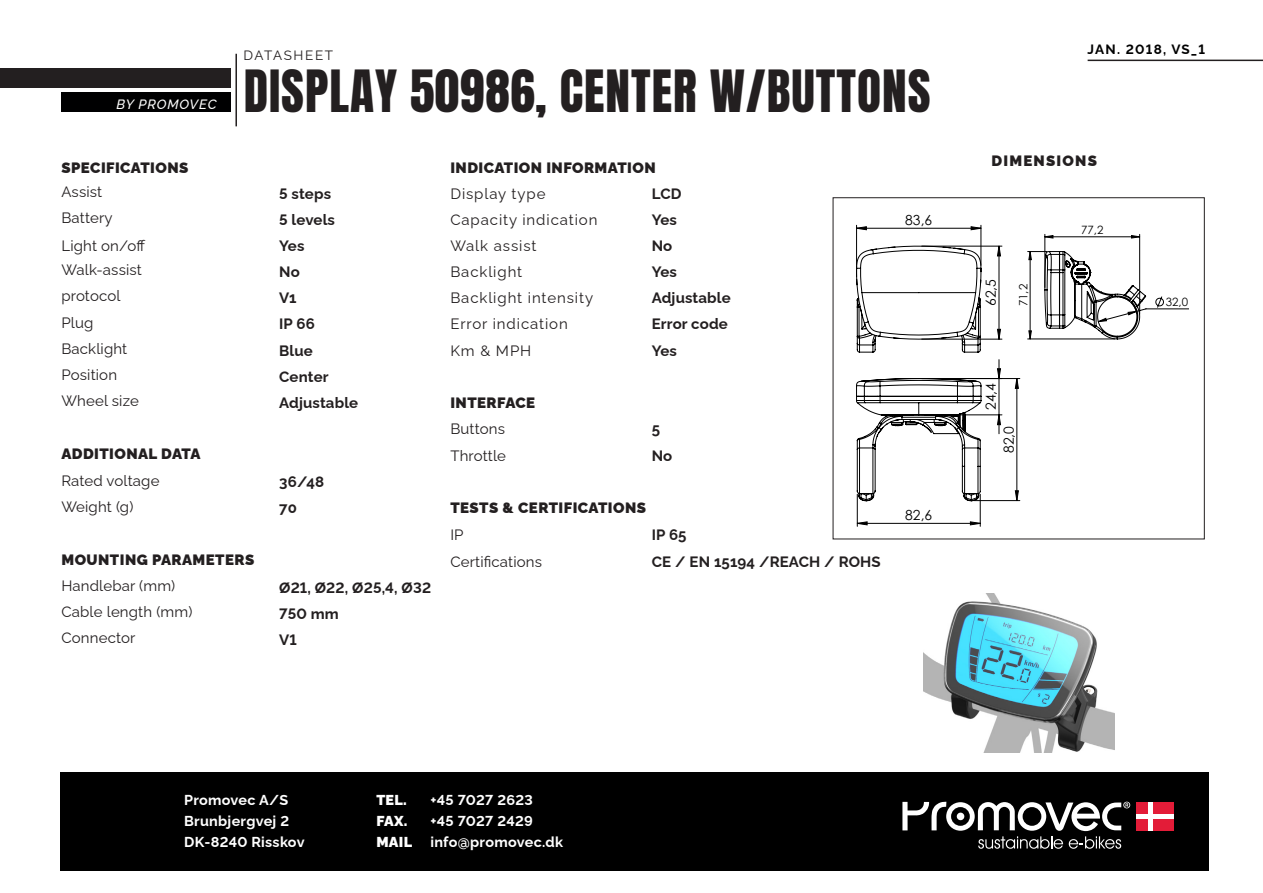
<style>
.page{position:relative;width:1263px;height:893px;background:#fff}
.page>*{position:absolute;margin:0;border:0;box-sizing:border-box;transform-origin:0 0}
.Brødtekst{font:49.5px "Anton";letter-spacing:.02em;color:#231f20}
.Brødtekst-2{font:15px "Raleway";letter-spacing:.01em;color:#231f20}
.Brødtekst-3{font:700 15px "Raleway";letter-spacing:.01em;color:#231f20}
.Under-overskift__brø{font:900 15px "Raleway";letter-spacing:.03em;color:#231f20}
.Brødtekst-4{font:15px "Raleway";letter-spacing:.06em;color:#231f20}
.Under-overskift__brø-2{font:900 15px "Raleway";letter-spacing:.08em;color:#231f20}
.t1{font:700 14.4px/20.5px "Raleway";letter-spacing:.02em;color:#fff}
.t2{font:900 14.4px "Raleway";letter-spacing:.02em;color:#fff}
.t3{font:13.95px "Century Gothic";color:#000}
.Forside_-_overskrift{font:700 13.5px "Raleway";letter-spacing:.09em;color:#000001}
.t4{font:italic 500 13.5px "Raleway";letter-spacing:.06em;color:#fff}
.Forside_-_overskrift-2{font:13.5px "Raleway";letter-spacing:.115em;color:#231f20}
.t5{font:11.4px "Century Gothic";color:#000}
.t6{font:7.35px "Century Gothic";color:#000}
.t7{font:6px "Century Gothic";color:#000}
</style>
<div class="page">
<div style="left:61px;top:772px;width:1148px;height:99px;background:#000"></div>
<svg style="left:902px;top:802px;width:228px;height:47px"></svg>
<div style="left:1136px;top:818px;width:12px;height:12px;background:#e31c38"></div>
<div style="left:1136px;top:802px;width:12px;height:12px;background:#e31c38"></div>
<div style="left:1152px;top:802px;width:21px;height:12px;background:#e31c38"></div>
<div style="left:1152px;top:818px;width:21px;height:12px;background:#e31c38"></div>
<hr style="left:1136px;top:814px;width:37px;height:4px;background:#fff">
<hr style="left:1148px;top:802px;width:4px;height:28px;background:#fff">
<img style="left:924px;top:594px;width:190px;height:158px">
<div style="left:833px;top:197px;width:372px;height:342px;border:1px solid #231f20"></div>
<hr style="left:817px;top:203px;width:218px;height:1px;background:#c0c0c0">
<hr style="left:817px;top:203px;width:1px;height:179px;background:#c0c0c0">
<hr style="left:817px;top:704px;width:218px;height:1px;background:#c0c0c0">
<hr style="left:817px;top:689px;width:218px;height:1px;background:#c0c0c0">
<hr style="left:1262px;top:203px;width:1px;height:179px;background:#c0c0c0">
<hr style="left:856px;top:225px;width:1px;height:40px;background:#000">
<hr style="left:981px;top:225px;width:1px;height:40px;background:#000">
<hr style="left:922px;top:454px;width:98px;height:1px;background:#000">
<hr style="left:974px;top:576px;width:46px;height:1px;background:#000">
<hr style="left:922px;top:246px;width:80px;height:1px;background:#000">
<hr style="left:922px;top:339px;width:80px;height:1px;background:#000">
<svg style="left:856px;top:226px;width:125px;height:4px"></svg>
<svg style="left:997px;top:246px;width:4px;height:94px"></svg>
<hr style="left:1082px;top:535px;width:106px;height:1px;background:#c0c0c0">
<hr style="left:1082px;top:577px;width:106px;height:1px;background:#c0c0c0">
<hr style="left:1082px;top:566px;width:106px;height:1px;background:#c0c0c0">
<hr style="left:1082px;top:556px;width:106px;height:1px;background:#c0c0c0">
<hr style="left:1082px;top:545px;width:106px;height:1px;background:#c0c0c0">
<hr style="left:1082px;top:587px;width:106px;height:1px;background:#c0c0c0">
<hr style="left:1009px;top:216px;width:179px;height:1px;background:#c0c0c0">
<hr style="left:1009px;top:216px;width:1px;height:148px;background:#c0c0c0">
<hr style="left:1009px;top:629px;width:179px;height:1px;background:#c0c0c0">
<hr style="left:1009px;top:616px;width:73px;height:1px;background:#c0c0c0">
<hr style="left:1262px;top:413px;width:1px;height:122px;background:#c0c0c0">
<hr style="left:817px;top:356px;width:218px;height:1px;background:#c0c0c0">
<hr style="left:817px;top:356px;width:1px;height:179px;background:#c0c0c0">
<hr style="left:817px;top:628px;width:218px;height:1px;background:#c0c0c0">
<hr style="left:817px;top:613px;width:218px;height:1px;background:#c0c0c0">
<svg style="left:855px;top:245px;width:127px;height:112px"></svg>
<hr style="left:1262px;top:356px;width:1px;height:57px;background:#c0c0c0">
<hr style="left:922px;top:378px;width:98px;height:1px;background:#000">
<hr style="left:974px;top:500px;width:46px;height:1px;background:#000">
<hr style="left:922px;top:415px;width:80px;height:1px;background:#000">
<hr style="left:857px;top:494px;width:1px;height:32px;background:#000">
<hr style="left:980px;top:494px;width:1px;height:32px;background:#000">
<svg style="left:1009px;top:234px;width:179px;height:268px"></svg>
<svg style="left:997px;top:360px;width:4px;height:74px"></svg>
<svg style="left:857px;top:521px;width:124px;height:4px"></svg>
<svg style="left:856px;top:378px;width:126px;height:123px"></svg>
<div style="left:0;top:69px;width:230px;height:19px;background:#231f20"></div>
<div style="left:61px;top:93px;width:169px;height:19px;background:#000001"></div>
<hr style="left:235px;top:54px;width:2px;height:72px;background:#231f20">
<hr style="left:1088px;top:60px;width:175px;height:1px;background:#231f20">
<p class="t4" style="left:117px;top:93px;width:101px">BY PROMOVEC</p>
<p class="Forside_-_overskrift-2" style="left:243px;top:45px;width:91px">DATASHEET</p>
<p class="Brødtekst" style="left:244px;top:66px;width:688px">DISPLAY 50986, CENTER W/BUTTONS</p>
<p class="t6" style="left:683px;top:102px;width:7px">A</p>
<p class="Under-overskift__brø" style="left:61px;top:155px;width:128px">SPECIFICATIONS</p>
<p class="Under-overskift__brø" style="left:450px;top:155px;width:207px">INDICATION INFORMATION</p>
<p class="Brødtekst-2" style="left:61px;top:180px;width:42px">Assist</p>
<p class="Brødtekst-3" style="left:279px;top:181px;width:53px">5 steps</p>
<p class="Brødtekst-4" style="left:450px;top:181px;width:97px">Display type</p>
<p class="Brødtekst-3" style="left:652px;top:181px;width:31px">LCD</p>
<p class="Brødtekst-2" style="left:61px;top:206px;width:53px">Battery</p>
<p class="Brødtekst-3" style="left:279px;top:208px;width:57px">5 levels</p>
<p class="Brødtekst-4" style="left:450px;top:208px;width:149px">Capacity indication</p>
<p class="Brødtekst-3" style="left:652px;top:208px;width:27px">Yes</p>
<p class="Brødtekst-2" style="left:61px;top:234px;width:86px">Light on/off</p>
<p class="Brødtekst-3" style="left:279px;top:234px;width:27px">Yes</p>
<p class="Brødtekst-4" style="left:450px;top:234px;width:88px">Walk assist</p>
<p class="Brødtekst-3" style="left:652px;top:234px;width:22px">No</p>
<p class="Brødtekst-2" style="left:61px;top:258px;width:82px">Walk-assist</p>
<p class="Brødtekst-3" style="left:279px;top:260px;width:22px">No</p>
<p class="Brødtekst-4" style="left:450px;top:260px;width:73px">Backlight</p>
<p class="Brødtekst-3" style="left:652px;top:260px;width:27px">Yes</p>
<p class="Brødtekst-2" style="left:61px;top:284px;width:61px">protocol</p>
<p class="Brødtekst-3" style="left:279px;top:286px;width:19px">V1</p>
<p class="Brødtekst-4" style="left:450px;top:286px;width:144px">Backlight intensity</p>
<p class="Brødtekst-3" style="left:652px;top:286px;width:81px">Adjustable</p>
<p class="Brødtekst-2" style="left:61px;top:310px;width:34px">Plug</p>
<p class="Brødtekst-3" style="left:279px;top:312px;width:37px">IP 66</p>
<p class="Brødtekst-4" style="left:450px;top:312px;width:119px">Error indication</p>
<p class="Brødtekst-3" style="left:652px;top:312px;width:78px">Error code</p>
<p class="Brødtekst-2" style="left:61px;top:337px;width:67px">Backlight</p>
<p class="Brødtekst-3" style="left:279px;top:339px;width:35px">Blue</p>
<p class="Brødtekst-2" style="left:450px;top:339px;width:82px">Km &amp; MPH</p>
<p class="Brødtekst-3" style="left:652px;top:339px;width:27px">Yes</p>
<p class="Brødtekst-2" style="left:61px;top:363px;width:57px">Position</p>
<p class="Brødtekst-3" style="left:279px;top:365px;width:51px">Center</p>
<p class="Brødtekst-2" style="left:61px;top:389px;width:79px">Wheel size</p>
<p class="Brødtekst-3" style="left:279px;top:391px;width:81px">Adjustable</p>
<p class="Under-overskift__brø" style="left:450px;top:391px;width:86px">INTERFACE</p>
<p class="Brødtekst-2" style="left:450px;top:417px;width:56px">Buttons</p>
<p class="Brødtekst-3" style="left:652px;top:417px;width:10px">5</p>
<p class="Under-overskift__brø" style="left:61px;top:442px;width:140px">ADDITIONAL DATA</p>
<p class="Brødtekst-2" style="left:450px;top:444px;width:57px">Throttle</p>
<p class="Brødtekst-3" style="left:652px;top:444px;width:22px">No</p>
<p class="Brødtekst-2" style="left:61px;top:468px;width:100px">Rated voltage</p>
<p class="Brødtekst-3" style="left:279px;top:470px;width:46px">36/48</p>
<p class="Brødtekst-2" style="left:61px;top:494px;width:73px">Weight (g)</p>
<p class="Brødtekst-3" style="left:279px;top:496px;width:19px">70</p>
<p class="Under-overskift__brø" style="left:450px;top:496px;width:197px">TESTS &amp; CERTIFICATIONS</p>
<p class="Brødtekst-2" style="left:450px;top:522px;width:15px">IP</p>
<p class="Brødtekst-3" style="left:652px;top:522px;width:36px">IP 65</p>
<p class="Under-overskift__brø" style="left:61px;top:548px;width:194px">MOUNTING PARAMETERS</p>
<p class="Brødtekst-2" style="left:450px;top:549px;width:93px">Certifications</p>
<p class="Brødtekst-3" style="left:652px;top:549px;width:230px">CE / EN 15194 /REACH / ROHS</p>
<p class="Brødtekst-2" style="left:61px;top:574px;width:115px">Handlebar (mm)</p>
<p class="Brødtekst-3" style="left:279px;top:575px;width:153px">Ø21, Ø22, Ø25,4, Ø32</p>
<p class="Brødtekst-2" style="left:61px;top:600px;width:132px">Cable length (mm)</p>
<p class="Brødtekst-3" style="left:279px;top:602px;width:61px">750 mm</p>
<p class="Brødtekst-2" style="left:61px;top:626px;width:76px">Connector</p>
<p class="Brødtekst-3" style="left:279px;top:628px;width:19px">V1</p>
<p class="t7" style="left:707px;top:318px;width:5px">B</p>
<p class="t6" style="left:683px;top:326px;width:6px">B</p>
<p class="t6" style="left:683px;top:548px;width:7px">D</p>
<p class="t7" style="left:707px;top:563px;width:6px">D</p>
<p class="t3" style="left:905px;top:210px;width:28px">83,6</p>
<p class="t3" style="left:905px;top:506px;width:28px">82,6</p>
<p class="Forside_-_overskrift" style="left:1088px;top:38px;width:119px">JAN. 2018, VS_1</p>
<p class="Under-overskift__brø-2" style="left:991px;top:149px;width:107px">DIMENSIONS</p>
<p class="t3" style="left:981px;top:306px;width:28px;rotate:-90deg">62,5</p>
<p class="t5" style="left:1015px;top:306px;width:24px;rotate:-90deg">71,2</p>
<p class="t3" style="left:981px;top:410px;width:28px;rotate:-90deg">24,4</p>
<p class="t3" style="left:999px;top:453px;width:28px;rotate:-90deg">82,0</p>
<p class="t5" style="left:1081px;top:222px;width:24px">77,2</p>
<p class="t5" style="left:1166px;top:294px;width:24px">32,0</p>
<p class="t1" style="left:184px;top:788px;width:122px">Promovec A/S<br>Brunbjergvej 2<br>DK-8240 Risskov</p>
<p class="t2" style="left:376px;top:789px;width:32px">TEL.</p>
<p class="t1" style="left:430px;top:788px;width:104px">+45 7027 2623</p>
<p class="t2" style="left:376px;top:809px;width:32px">FAX.</p>
<p class="t1" style="left:430px;top:809px;width:104px">+45 7027 2429</p>
<p class="t2" style="left:376px;top:830px;width:37px">MAIL</p>
<p class="t1" style="left:430px;top:830px;width:134px">info@promovec.dk</p>
</div>
